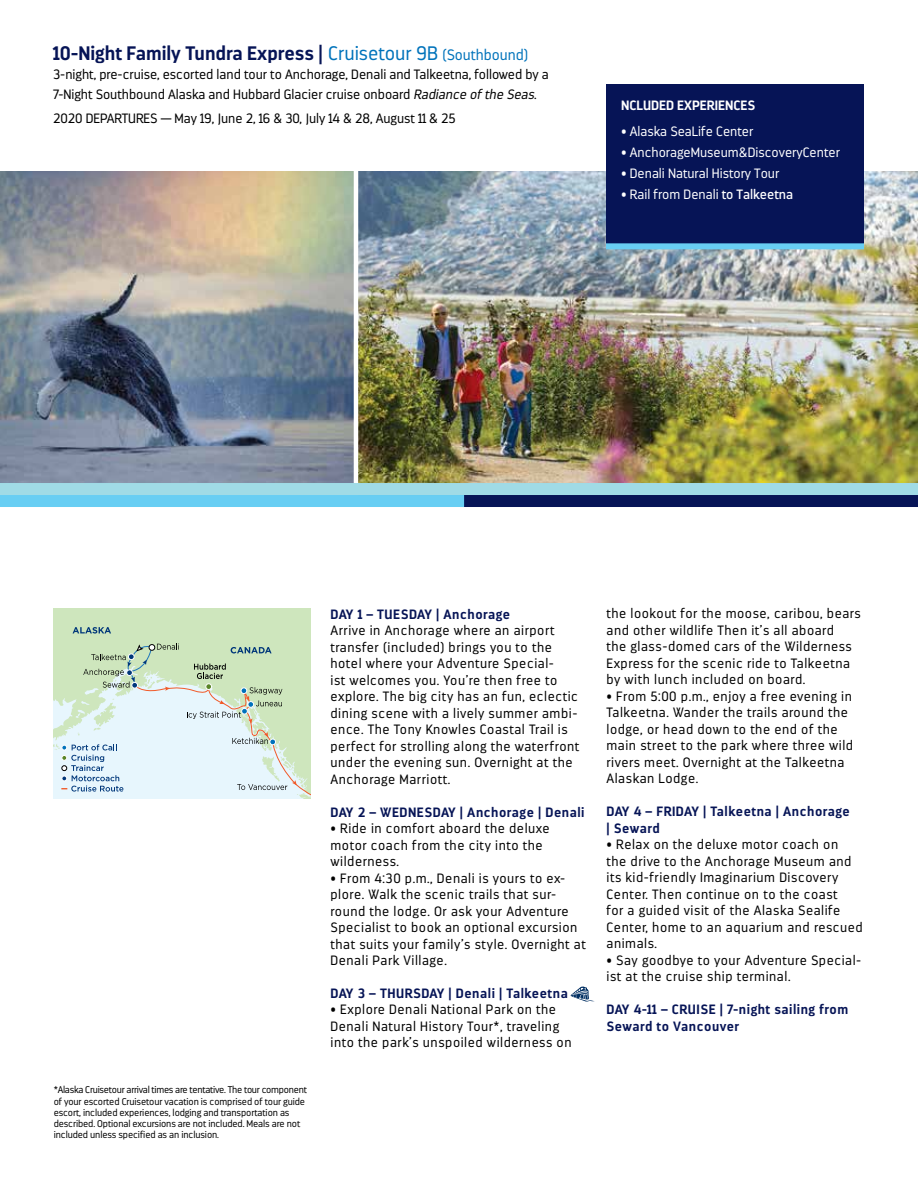
<style>
.page{position:relative;width:918px;height:1188px;background:#fff}
.page>*{position:absolute;margin:0;border:0;box-sizing:border-box;transform-origin:0 0}
.t1{font:700 19.5px "Darwin";color:#061456}
.t2{font:300 13.5px/16.5px "Darwin";letter-spacing:.04em;color:#000}
.t3{font:300 13.5px/19.5px "Darwin";color:#000}
.t4{font:700 13.5px/16.5px "Darwin";letter-spacing:.04em;color:#061456}
.t5{font:300 13.5px "Darwin";color:#fff}
.t6{font:700 13.5px "Darwin";color:#fff}
.t7{font:300 9.75px/11.2px "Darwin";letter-spacing:-.01em;color:#000}
.s1{font-family:"Helvetica Neue"}
.s2{font-weight:300;color:#0073bb}
.s3{font-weight:300;font-size:15px;color:#0073bb}
.s4{font-style:italic}
.s5{font-weight:400}
</style>
<div class="page">
<img style="left:0;top:171px;width:354px;height:312px">
<img style="left:358px;top:171px;width:560px;height:312px">
<div style="left:53px;top:608px;width:258px;height:35px;background:#cee6bd"></div>
<svg style="left:73px;top:627px;width:38px;height:7px"></svg>
<svg style="left:53px;top:643px;width:258px;height:156px;background:#d4e6da"></svg>
<div style="left:460px;top:495px;width:458px;height:12px;background:#061456"></div>
<div style="left:0;top:483px;width:918px;height:12px;background:#a0dbe6"></div>
<div style="left:0;top:495px;width:464px;height:12px;background:#68cef3"></div>
<svg style="left:570px;top:986px;width:25px;height:16px"></svg>
<div style="left:606px;top:85px;width:258px;height:161px;background:#061456"></div>
<div style="left:606px;top:243px;width:258px;height:6px;background:#68cef3"></div>
<h1 class="t1" style="left:53px;top:41px;width:477px">10-Night Family Tundra Express <span class="s1">|</span> <span class="s2">Cruisetour 9B</span> <span class="s3">(Southbound)</span></h1>
<p class="t3" style="left:53px;top:65px;width:497px">3-night, pre-cruise, escorted land tour to Anchorage, Denali and Talkeetna, followed by a<br>7-Night Southbound Alaska and Hubbard Glacier cruise onboard <span class="s4">Radiance ofthe Seas</span>.</p>
<p class="t3" style="left:53px;top:108px;width:404px">2020 DEPARTURES — May 19, June 2, 16 &amp; 30, July 14 &amp; 28, August 11 &amp; 25</p>
<p class="t6" style="left:621px;top:97px;width:136px">NCLUDED EXPERIENCES</p>
<p class="t5" style="left:621px;top:123px;width:134px">• Alaska SeaLife Center</p>
<p class="t5" style="left:621px;top:144px;width:220px">• Anchorage Museum &amp; Discovery Center</p>
<p class="t5" style="left:621px;top:165px;width:160px">• Denali Natural History Tour</p>
<p class="t5" style="left:621px;top:186px;width:174px">• Rail from Denali <span class="s5">to Talkeetna</span></p>
<p class="t7" style="left:54px;top:1084px;width:255px">*Alaska Cruisetour arrival times are tentative. The tour component of your escorted Cruisetour vacation is comprised of tour guide escort, included experiences, lodging and transportation as described. Optional excursions are not included. Meals are not included unless specified as an inclusion.</p>
<p class="t4" style="left:331px;top:606px;width:181px">DAY 1 – TUESDAY | Anchorage</p>
<p class="t2" style="left:331px;top:622px;width:250px">Arrive in Anchorage where an airport transfer (included) brings you to the hotel where your Adventure Special-<br>ist welcomes you. You’re then free to explore. The big city has an fun, eclectic dining scene with a lively summer ambi&shy;ence. The Tony Knowles Coastal Trail is perfect for strolling along the waterfront under the evening sun. Overnight at the Anchorage Marriott.</p>
<p class="t4" style="left:331px;top:804px;width:256px">DAY 2 – WEDNESDAY | Anchorage | Denali</p>
<p class="t2" style="left:331px;top:820px;width:221px">• Ride in comfort aboard the deluxe motor coach from the city into the wilderness.</p>
<p class="t2" style="left:331px;top:870px;width:257px">• From 4:30 p.m., Denali is yours to ex&shy;plore. Walk the scenic trails that sur&shy;round the lodge. Or ask your Adventure Specialist to book an optional excursion that suits your family’s style. Overnight at Denali Park Village.</p>
<p class="t4" style="left:331px;top:985px;width:239px">DAY 3 – THURSDAY | Denali | Talkeetna</p>
<p class="t2" style="left:331px;top:1002px;width:243px">• Explore Denali National Park on the<br>Denali Natural History Tour*, traveling into the park’s unspoiled wilderness on</p>
<p class="t2" style="left:607px;top:606px;width:256px">the lookout for the moose, caribou, bears and other wildlife Then it’s all aboard<br>the glass-domed cars of the Wilderness Express for the scenic ride to Talkeetna by with lunch included on board.</p>
<p class="t2" style="left:607px;top:688px;width:248px">• From 5:00 p.m., enjoy a free evening in Talkeetna. Wander the trails around the lodge, or head down to the end of the main street to the park where three wild rivers meet. Overnight at the Talkeetna Alaskan Lodge.</p>
<p class="t4" style="left:607px;top:804px;width:245px">DAY 4 – FRIDAY | Talkeetna | Anchorage | Seward</p>
<p class="t2" style="left:607px;top:837px;width:258px">• Relax on the deluxe motor coach on<br>the drive to the Anchorage Museum and its kid-friendly Imaginarium Discovery Center. Then continue on to the coast<br>for a guided visit of the Alaska Sealife Center, home to an aquarium and rescued animals.</p>
<p class="t2" style="left:607px;top:952px;width:256px">• Say goodbye to your Adventure Special&shy;ist at the cruise ship terminal.</p>
<p class="t4" style="left:607px;top:1001px;width:243px">DAY 4-11 – CRUISE | 7-night sailing from<br>Seward to Vancouver</p>
</div>
